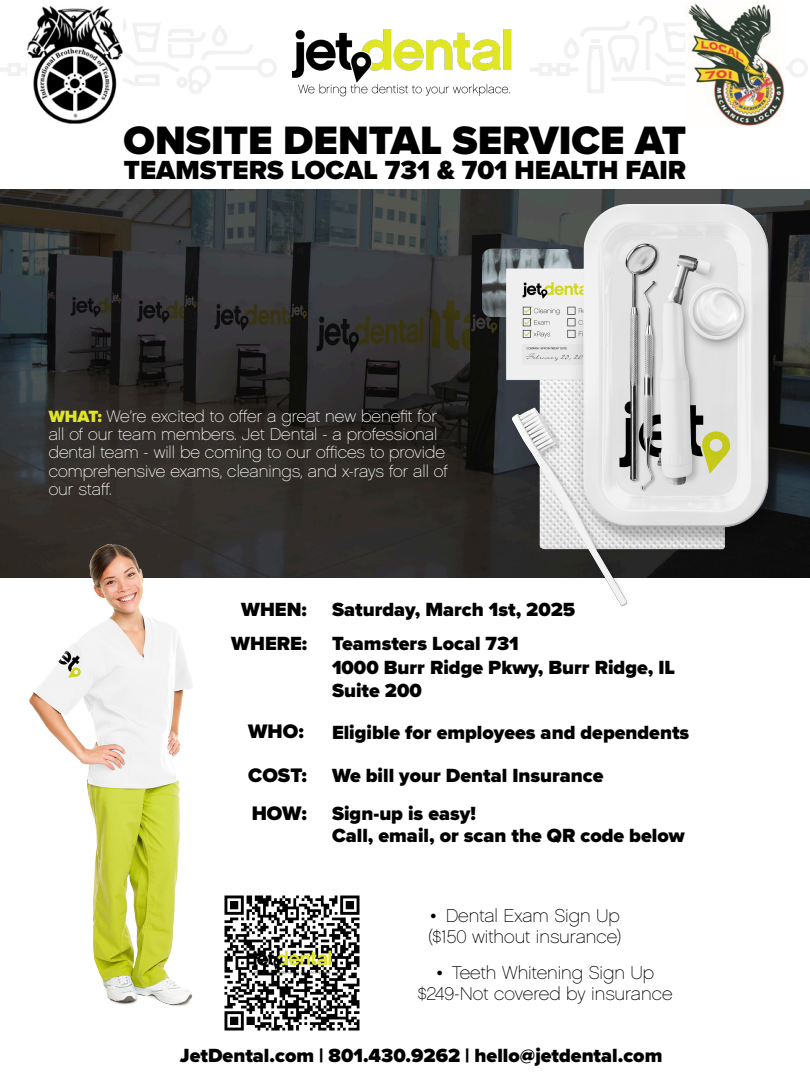
<style>
.page{position:relative;width:810px;height:1080px;background:#fff}
.page>*{position:absolute;margin:0;border:0;box-sizing:border-box;transform-origin:0 0}
.t1{font:900 41.12px "Proxima Nova";color:#000}
.t2{font:900 27.12px "Proxima Nova";color:#000}
.t3{font:900 20.25px/43.5px "Proxima Nova";color:#000}
.t4{font:900 19.75px/23.8px "Proxima Nova";color:#000}
.t5{font:18.5px/21.1px "Chalet Paris Nineteen Sixty";color:#000}
.t6{font:16.88px/18.4px "Chalet Paris Nineteen Sixty";color:#fff}
.s1{font-family:"Proxima Nova";font-weight:900;color:#e0e622}
.s2{font-family:"Times New Roman"}
</style>
<div class="page">
<img style="left:0;top:19px;width:613px;height:78px">
<img style="left:0;top:190px;width:810px;height:387px">
<img style="left:482px;top:205px;width:310px;height:401px">
<img style="left:224px;top:895px;width:136px;height:136px">
<img style="left:29px;top:545px;width:164px;height:461px">
<img style="left:686px;top:2px;width:99px;height:125px">
<img style="left:27px;top:6px;width:95px;height:118px">
<h1 class="t1" style="left:124px;top:110px;width:564px">ONSITE DENTAL SERVICE AT</h1>
<h2 class="t2" style="left:124px;top:149px;width:564px">TEAMSTERS LOCAL 731 &amp; 701 HEALTH FAIR</h2>
<p class="t6" style="left:49px;top:407px;width:401px"><span class="s1">WHAT:</span> We’re excited to o≠er a great new benefit for all of our team members. Jet Dental - a professional dental team - will be coming to our o∞ces to provide comprehensive exams, cleanings, and x-rays for all of our sta≠.</p>
<p class="t4" style="left:231px;top:592px;width:77px;line-height:34px;text-align:center">WHEN:<br>WHERE:</p>
<p class="t4" style="left:332px;top:597px;width:245px">Saturday, March 1st, 2025</p>
<p class="t4" style="left:332px;top:631px;width:345px">Teamsters Local 731<br>1000 Burr Ridge Pkwy, Burr Ridge, IL<br>Suite 200</p>
<p class="t3" style="left:248px;top:710px;width:60px">WHO:<br>COST:</p>
<p class="t3" style="left:252px;top:792px;width:57px">HOW:</p>
<p class="t4" style="left:332px;top:720px;width:359px">Eligible for employees and dependents</p>
<p class="t4" style="left:332px;top:757px;width:273px;line-height:37.6px">We bill your Dental Insurance<br>Sign-up is easy!</p>
<p class="t4" style="left:332px;top:823px;width:354px">Call, email, or scan the QR code below</p>
<p class="t5" style="left:429px;top:905px;width:194px"><span class="s2">•</span> Dental Exam Sign Up ($150 without insurance)</p>
<p class="t5" style="left:418px;top:962px;width:256px;text-align:center"><span class="s2">•</span> Teeth Whitening Sign Up $249-Not covered by insurance</p>
<p class="t4" style="left:180px;top:1043px;width:484px">JetDental.com | 801.430.9262 | hello@jetdental.com</p>
</div>
